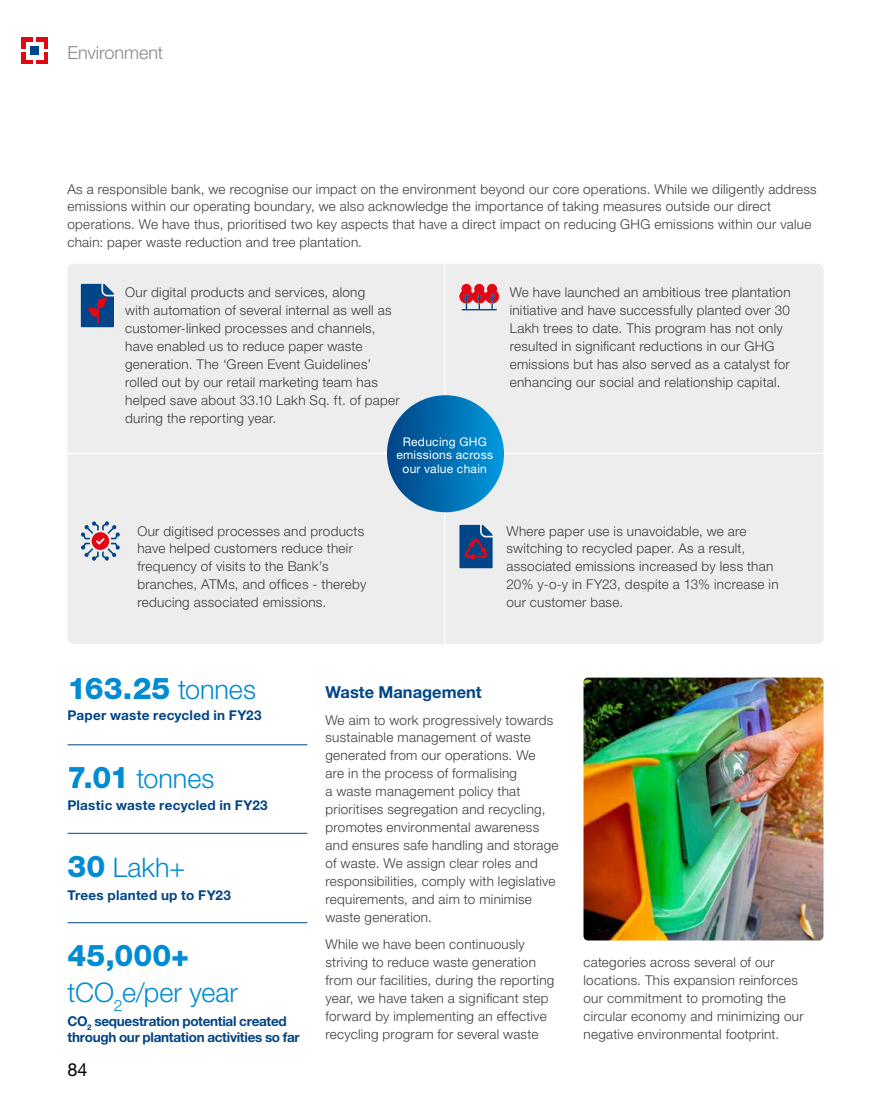
<style>
.page{position:relative;width:891px;height:1107px;background:#fff}
.page>*{position:absolute;margin:0;border:0;box-sizing:border-box;transform-origin:0 0}
.t1{font:800 30px "Helvetica Neue LT Std";color:#008bd2}
.t2{font:300 27px "Helvetica Neue LT Std";color:#008bd2}
.t3{font:300 18px "Helvetica Neue LT Std";letter-spacing:-.005em;color:#878787}
.t4{font:18px "Helvetica Neue LT Std";color:#000}
.t5{font:700 16.5px "Helvetica Neue LT Std";color:#004587}
.t6{font:300 13.5px/18px "Helvetica Neue LT Std";letter-spacing:.02em;color:#3c3c3b}
.t7{font:700 13.5px "Helvetica Neue LT Std";letter-spacing:.02em;color:#004587}
.t8{font:700 13.5px/16.2px "Helvetica Neue LT Std";letter-spacing:-.01em;color:#004587}
.t9{font:12px/13.5px "Helvetica Neue LT Std";letter-spacing:.025em;color:#fff;text-align:center}
.s1{font-weight:300;font-size:27px}
.s2{font-weight:800;font-size:30px}
</style>
<div class="page">
<div style="left:68px;top:264px;width:756px;height:380px;background:#ededed;border-radius:6px"></div>
<hr style="left:444px;top:264px;width:2px;height:379px;background:#fff">
<hr style="left:68px;top:453px;width:756px;height:1px;background:#fff">
<hr style="left:68px;top:744px;width:239px;height:1px;background:#004587">
<hr style="left:68px;top:833px;width:239px;height:1px;background:#004587">
<hr style="left:68px;top:922px;width:239px;height:1px;background:#004587">
<div style="left:387px;top:395px;width:117px;height:117px;background:linear-gradient(to right,#024485,#029ade);border-radius:58px"></div>
<img style="left:584px;top:678px;width:240px;height:262px">
<svg style="left:81px;top:284px;width:33px;height:43px"></svg>
<svg style="left:81px;top:521px;width:39px;height:40px"></svg>
<svg style="left:459px;top:284px;width:40px;height:26px"></svg>
<svg style="left:459px;top:525px;width:34px;height:43px"></svg>
<div style="left:21px;top:37px;width:27px;height:27px;background:#e30613"></div>
<div style="left:26px;top:42px;width:17px;height:17px;background:#fff"></div>
<hr style="left:33px;top:37px;width:3px;height:27px;background:#fff">
<hr style="left:21px;top:49px;width:27px;height:3px;background:#fff">
<div style="left:31px;top:47px;width:8px;height:8px;background:#004587"></div>
<h3 class="t3" style="left:68px;top:41px;width:97px">Environment</h3>
<p class="t6" style="left:68px;top:179px;width:751px">As a responsible bank, we recognise our impact on the environment beyond our core operations. While we diligently address emissions within our operating boundary, we also acknowledge the importance of taking measures outside our direct operations. We have thus, prioritised two key aspects that have a direct impact on reducing GHG emissions within our value chain: paper waste reduction and tree plantation.</p>
<p class="t6" style="left:125px;top:283px;width:276px">Our digital products and services, along<br>with automation of several internal as well as customer-linked processes and channels, have enabled us to reduce paper waste generation. The ‘Green Event Guidelines’ rolled out by our retail marketing team has helped save about 33.10 Lakh Sq. ft. of paper during the reporting year.</p>
<p class="t9" style="left:396px;top:434px;width:98px">Reducing GHG emissions across our value chain</p>
<p class="t6" style="left:510px;top:283px;width:282px">We have launched an ambitious tree plantation initiative and have successfully planted over 30<br>Lakh trees to date. This program has not only resulted in significant reductions in our GHG emissions but has also served as a catalyst for enhancing our social and relationship capital.</p>
<p class="t6" style="left:137px;top:521px;width:230px">Our digitised processes and products have helped customers reduce their frequency of visits to the Bank’s branches, ATMs, and offices - thereby reducing associated emissions.</p>
<p class="t6" style="left:506px;top:521px;width:274px">Where paper use is unavoidable, we are switching to recycled paper. As a result, associated emissions increased by less than 20% y-o-y in FY23, despite a 13% increase in our customer base.</p>
<h1 class="t1" style="left:68px;top:671px;width:190px">163.25 <span class="s1">tonnes</span></h1>
<p class="t7" style="left:68px;top:707px;width:196px">Paper waste recycled in FY23</p>
<h2 class="t2" style="left:68px;top:762px;width:148px"><span class="s2">7.01</span> tonnes</h2>
<p class="t7" style="left:68px;top:797px;width:202px">Plastic waste recycled in FY23</p>
<h2 class="t2" style="left:68px;top:851px;width:119px"><span class="s2">30</span> Lakh+</h2>
<p class="t7" style="left:68px;top:887px;width:165px">Trees planted up to FY23</p>
<h1 class="t1" style="left:68px;top:938px;width:123px">45,000+</h1>
<h2 class="t2" style="left:68px;top:976px;width:172px">tCO<sub>2</sub>e/per year</h2>
<p class="t8" style="left:67px;top:1013px;width:234px">CO<sub>2</sub> sequestration potential created through our plantation activities so far</p>
<h3 class="t4" style="left:68px;top:1058px;width:22px">84</h3>
<p class="t5" style="left:326px;top:681px;width:158px">Waste Management</p>
<p class="t6" style="left:326px;top:710px;width:235px">We aim to work progressively towards sustainable management of waste generated from our operations. We<br>are in the process of formalising<br>a waste management policy that prioritises segregation and recycling, promotes environmental awareness and ensures safe handling and storage of waste. We assign clear roles and responsibilities, comply with legislative requirements, and aim to minimise waste generation.</p>
<p class="t6" style="left:326px;top:935px;width:230px">While we have been continuously striving to reduce waste generation from our facilities, during the reporting year, we have taken a significant step forward by implementing an effective recycling program for several waste</p>
<p class="t6" style="left:583px;top:953px;width:222px">categories across several of our locations. This expansion reinforces our commitment to promoting the circular economy and minimizing our negative environmental footprint.</p>
</div>
